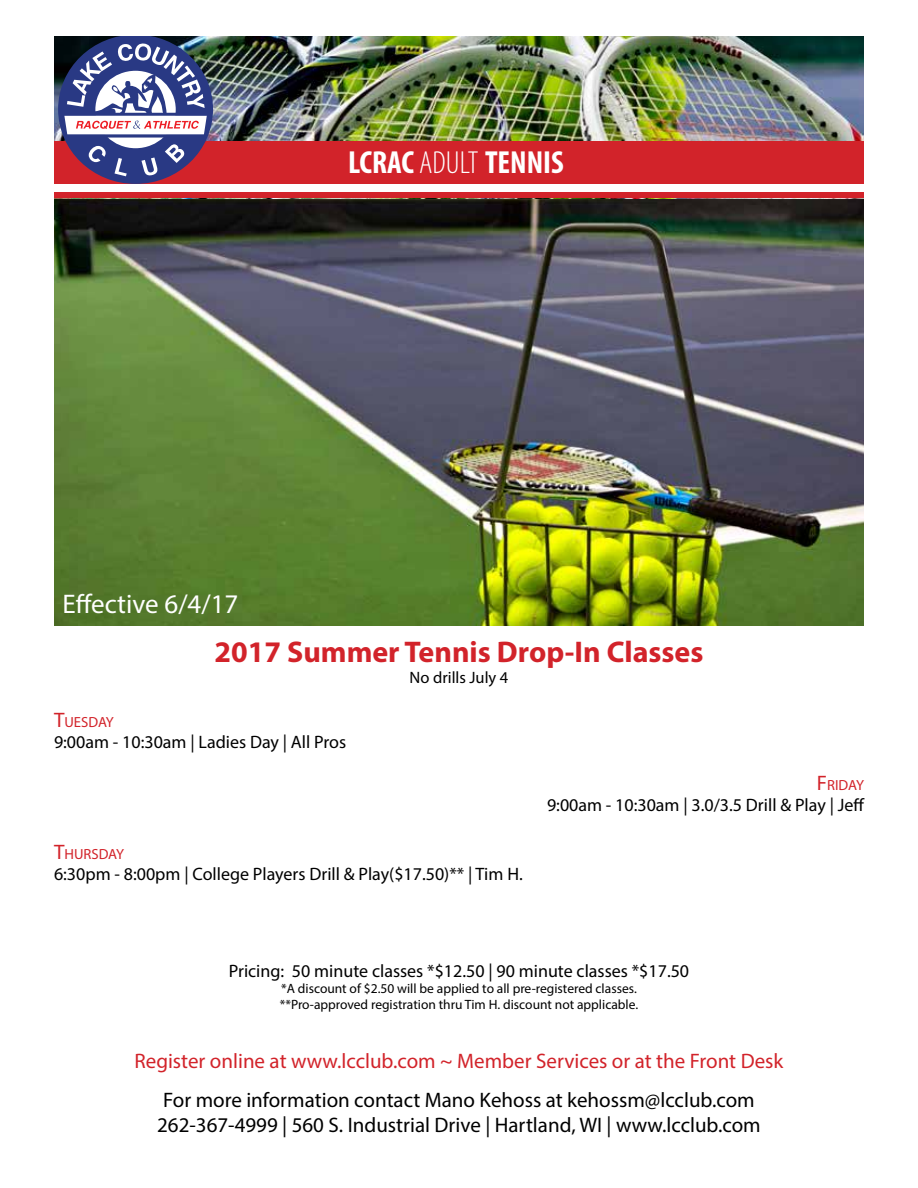
<style>
.page{position:relative;width:918px;height:1188px;background:#fff}
.page>*{position:absolute;margin:0;border:0;box-sizing:border-box;transform-origin:0 0}
.t1{font:700 condensed 32.1px "Myriad Pro";color:#fff}
.t2{font:700 30px "Myriad Pro";color:#d2232a}
.t3{font:27px "Myriad Pro";color:#fff}
.t4{font:21px/25.2px "Myriad Pro";color:#000}
.t5{font:21px "Myriad Pro";color:#d2232a}
.t6{font:18px "Myriad Pro";color:#000}
.t7{font:16.5px "Myriad Pro";color:#000}
.t8{font:14.7px "Myriad Pro";color:#d2232a}
.t9{font:13.5px/16.2px "Myriad Pro";color:#000}
.s1{font-weight:300}
.s2{font-size:21px}
</style>
<div class="page">
<img style="left:54px;top:198px;width:810px;height:428px">
<img style="left:54px;top:37px;width:810px;height:104px">
<div style="left:54px;top:141px;width:810px;height:44px;background:#d2232a"></div>
<div style="left:54px;top:191px;width:810px;height:7px;background:#d2232a"></div>
<div style="left:54px;top:184px;width:810px;height:7px;background:#fff"></div>
<svg style="left:58px;top:37px;width:155px;height:147px"></svg>
<h1 class="t1" style="left:348px;top:143px;width:217px">LCRAC <span class="s1">ADULT</span> TENNIS</h1>
<h3 class="t3" style="left:63px;top:587px;width:177px">Effective 6/4/17</h3>
<h2 class="t2" style="left:215px;top:632px;width:490px">2017 Summer Tennis Drop-In Classes</h2>
<p class="t7" style="left:410px;top:667px;width:100px">No drills July 4</p>
<p class="t8" style="left:54px;top:713px;width:61px"><span class="s2">T</span>UESDAY</p>
<p class="t6" style="left:54px;top:731px;width:294px">9:00am - 10:30am | Ladies Day | All Pros</p>
<p class="t8" style="left:54px;top:845px;width:72px"><span class="s2">T</span>HURSDAY</p>
<p class="t6" style="left:54px;top:862px;width:470px">6:30pm - 8:00pm | College Players Drill &amp; Play($17.50)** | Tim H.</p>
<p class="t8" style="left:817px;top:776px;width:49px"><span class="s2">F</span>RIDAY</p>
<p class="t6" style="left:547px;top:793px;width:319px">9:00am - 10:30am | 3.0/3.5 Drill &amp; Play | Jeff</p>
<p class="t6" style="left:229px;top:960px;width:462px">Pricing: 50 minute classes *$12.50 | 90 minute classes *$17.50</p>
<p class="t9" style="left:280px;top:980px;width:360px">*A discount of $2.50 will be applied to all pre-registered classes. **Pro-approved registration thru Tim H. discount not applicable.</p>
<p class="t5" style="left:135px;top:1048px;width:650px">Register online at www.lcclub.com ~ Member Services or at the Front Desk</p>
<p class="t4" style="left:157px;top:1087px;width:605px">For more information contact Mano Kehoss at kehossm@lcclub.com<br>262-367-4999 | 560 S. Industrial Drive | Hartland, WI | www.lcclub.com</p>
</div>
